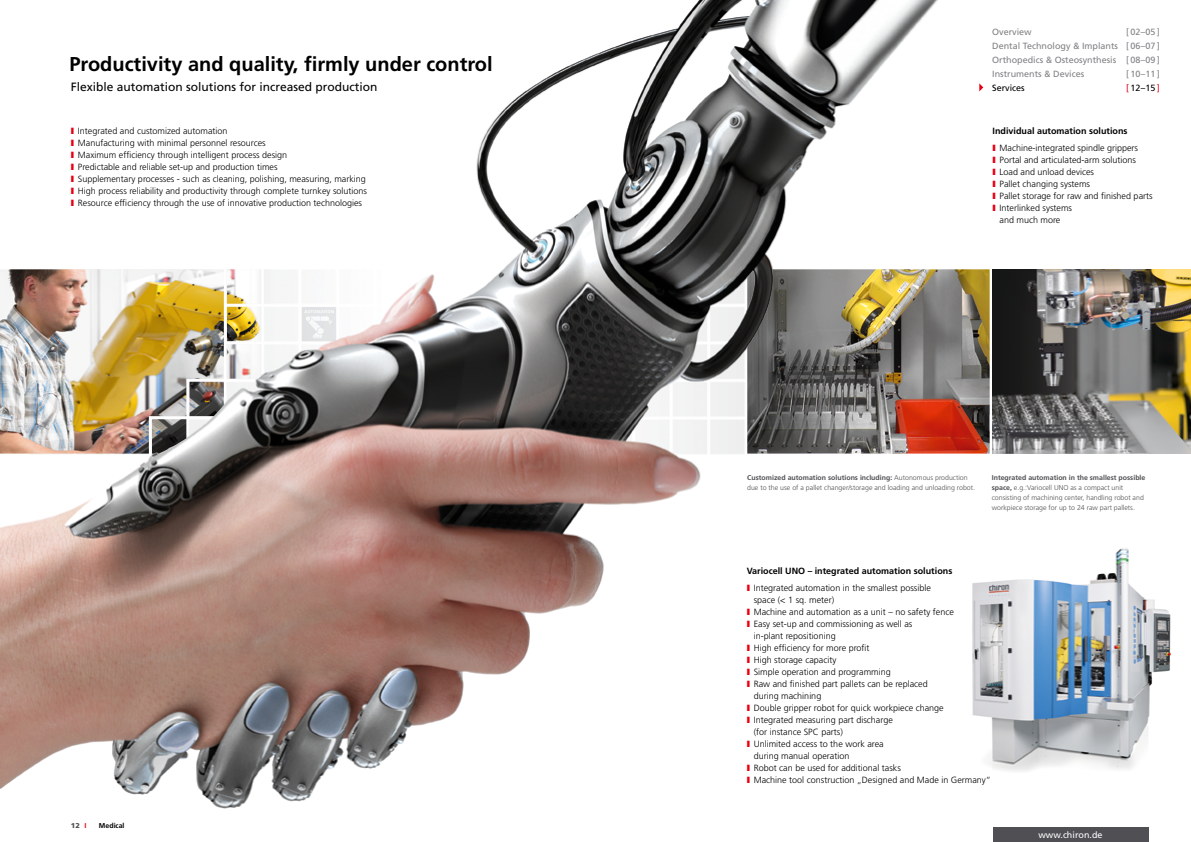
<style>
.page{position:relative;width:1191px;height:842px;background:#fff}
.page>*{position:absolute;margin:0;border:0;box-sizing:border-box;transform-origin:0 0}
.t1{font:700 20px "Frutiger";color:#000}
.t2{font:12px "Frutiger";color:#000}
.t3{font:300 9px/12px "Frutiger";color:#000}
.t4{font:9px/14px "Frutiger";color:#818084;text-align:justify}
.t5{font:700 9px/17px "Frutiger";color:#000}
.t6{font:9px "Frutiger";color:#000}
.t7{font:9px "Frutiger";color:#fff}
.t8{font:300 7px/10px "Frutiger";color:#504f53}
.t9{font:700 7px "Frutiger";color:#000}
.t10{font:900 7px "Frutiger";color:#504f53;scale:1.06 1}
.s1{font-weight:900;color:#e60012}
.s2{font-weight:700;color:#e60012}
.s3{color:#e60012}
.s4{font-weight:700}
.s5{font-weight:300}
</style>
<div class="page">
<img style="left:0;top:0;width:1149px;height:842px">
<img style="left:941px;top:532px;width:230px;height:255px">
<img style="left:992px;top:269px;width:199px;height:185px">
<img style="left:0;top:269px;width:270px;height:185px">
<img style="left:747px;top:269px;width:242px;height:185px">
<svg style="left:302px;top:307px;width:34px;height:34px"></svg>
<div style="left:992px;top:828px;width:156px;height:14px;background:#504f53"></div>
<svg style="left:979px;top:83px;width:4px;height:8px"></svg>
<h1 class="t1" style="left:69px;top:52px;width:425px">Productivity and quality, firmly under control</h1>
<h2 class="t2" style="left:71px;top:79px;width:308px">Flexible automation solutions for increased production</h2>
<p class="t3" style="left:71px;top:125px;width:298px"><span class="s1">I</span> Integrated and customized automation<br><span class="s1">I</span> Manufacturing with minimal personnel resources<br><span class="s1">I</span> Maximum efficiency through intelligent process design<br><span class="s1">I</span> Predictable and reliable set-up and production times<br><span class="s1">I</span> Supplementary processes - such as cleaning, polishing, measuring, marking <span class="s1">I</span> High process reliability and productivity through complete turnkey solutions <span class="s1">I</span> Resource efficiency through the use of innovative production technologies</p>
<p class="t10" style="left:71px;top:821px;width:16px">12 <span class="s2">I</span></p>
<p class="t9" style="left:99px;top:821px;width:27px">Medical</p>
<p class="t4" style="left:992px;top:24px;width:169px;text-indent:134px">[02–05] Dental Technology &amp; Implants [06–07] Orthopedics &amp; Osteosynthesis [08–09] Instruments &amp; Devices</p>
<p class="t4" style="left:992px;top:24px;width:41px">Overview</p>
<p class="t4" style="left:1126px;top:66px;width:35px">[10–11]</p>
<p class="t6" style="left:992px;top:82px;width:34px">Services</p>
<p class="t6" style="left:1126px;top:82px;width:35px"><span class="s3">[</span>12–15<span class="s3">]</span></p>
<p class="t3" style="left:992px;top:123px;width:147px;line-height:17px"><span class="s4">Individual automation solutions<br></span><span class="s1">I</span> Machine-integrated spindle grippers</p>
<p class="t3" style="left:992px;top:154px;width:145px"><span class="s1">I</span> Portal and articulated-arm solutions</p>
<p class="t3" style="left:992px;top:166px;width:103px"><span class="s1">I</span> Load and unload devices</p>
<p class="t3" style="left:992px;top:178px;width:99px"><span class="s1">I</span> Pallet changing systems</p>
<p class="t3" style="left:992px;top:190px;width:162px"><span class="s1">I</span> Pallet storage for raw and finished parts</p>
<p class="t3" style="left:992px;top:202px;width:81px"><span class="s1">I</span> Interlinked systems</p>
<p class="t3" style="left:999px;top:214px;width:62px">and much more</p>
<p class="t8" style="left:747px;top:473px;width:229px"><span class="s4">Customized automation solutions including:</span> Autonomous production due to the use of a pallet changer/storage and loading and unloading robot.</p>
<p class="t8" style="left:991px;top:473px;width:155px"><span class="s4">Integrated automation in the smallest possible space,</span> e.g.:Variocell UNO as a compact unit consisting of machining center, handling robot and workpiece storage for up to 24 raw part pallets.</p>
<p class="t5" style="left:746px;top:562px;width:207px">Variocell UNO – integrated automation solutions<br><span class="s1">I</span> <span class="s5">Integrated automation in the smallest possible</span></p>
<p class="t3" style="left:754px;top:594px;width:82px">space (&lt; 1 sq. meter)</p>
<p class="t3" style="left:746px;top:606px;width:209px"><span class="s1">I</span> Machine and automation as a unit – no safety fence</p>
<p class="t3" style="left:746px;top:618px;width:167px"><span class="s1">I</span> Easy set-up and commissioning as well as</p>
<p class="t3" style="left:754px;top:630px;width:83px">in-plant repositioning</p>
<p class="t3" style="left:746px;top:642px;width:124px"><span class="s1">I</span> High efficiency for more profit</p>
<p class="t3" style="left:746px;top:654px;width:91px"><span class="s1">I</span> High storage capacity</p>
<p class="t3" style="left:746px;top:666px;width:145px"><span class="s1">I</span> Simple operation and programming</p>
<p class="t3" style="left:746px;top:678px;width:182px"><span class="s1">I</span> Raw and finished part pallets can be replaced</p>
<p class="t3" style="left:754px;top:690px;width:69px">during machining</p>
<p class="t3" style="left:746px;top:702px;width:198px"><span class="s1">I</span> Double gripper robot for quick workpiece change</p>
<p class="t3" style="left:746px;top:714px;width:148px"><span class="s1">I</span> Integrated measuring part discharge</p>
<p class="t3" style="left:754px;top:726px;width:91px">(for instance SPC parts)</p>
<p class="t3" style="left:746px;top:738px;width:138px"><span class="s1">I</span> Unlimited access to the work area</p>
<p class="t3" style="left:754px;top:750px;width:97px">during manual operation</p>
<p class="t3" style="left:746px;top:762px;width:156px"><span class="s1">I</span> Robot can be used for additional tasks</p>
<p class="t3" style="left:746px;top:774px;width:246px"><span class="s1">I</span> Machine tool construction „Designed and Made in Germany“</p>
<p class="t7" style="left:1038px;top:829px;width:65px">www.chiron.de</p>
</div>
